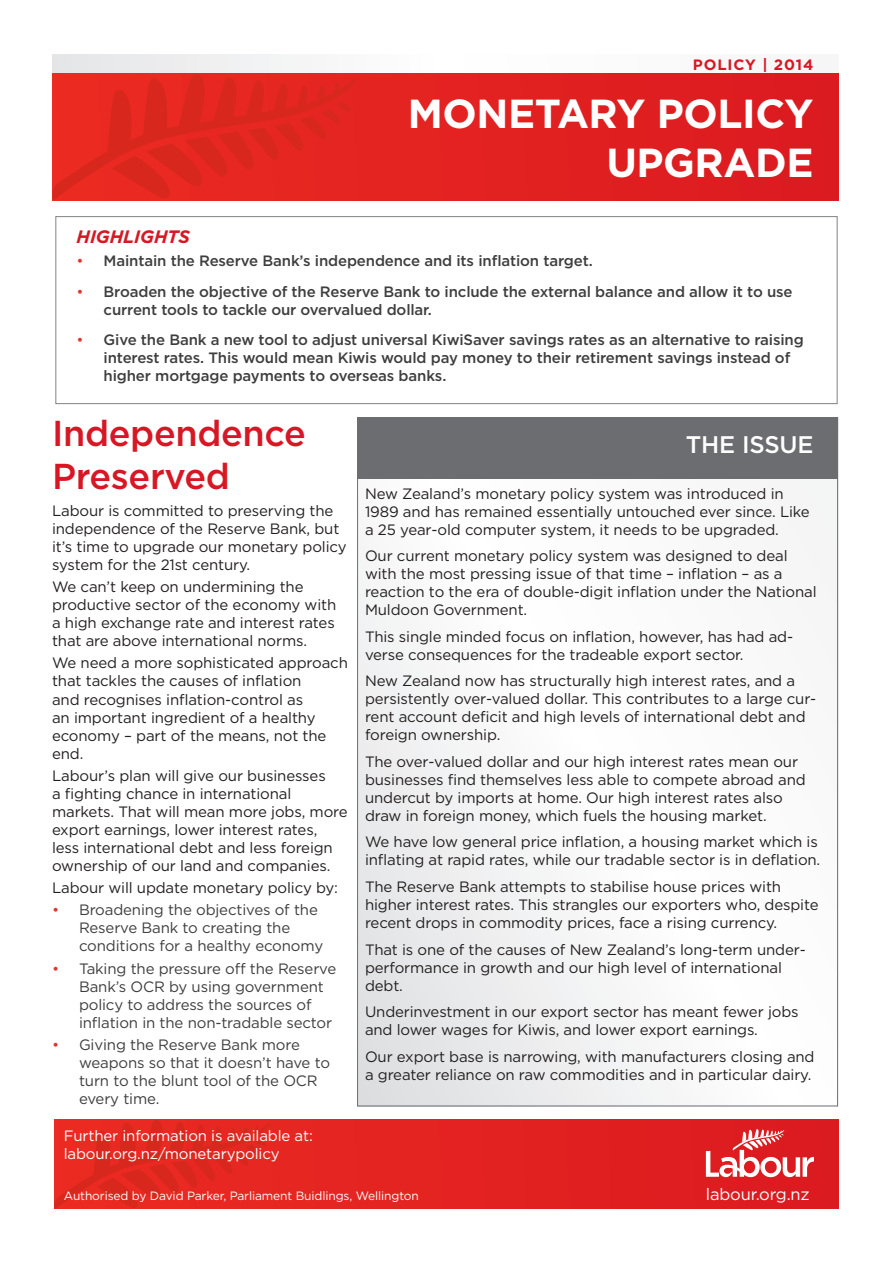
<style>
.page{position:relative;width:893px;height:1263px;background:#fff}
.page>*{position:absolute;margin:0;border:0;box-sizing:border-box;transform-origin:0 0}
.t1{font:700 40.5px/48.6px "Gotham";letter-spacing:-.01em;color:#fff;text-align:right}
.t2{font:500 36px/43.2px "Gotham";letter-spacing:-.01em;color:#d71824}
.t3{font:500 24px "Gotham";letter-spacing:-.01em;color:#fff}
.t4{font:italic 700 18px "Gotham";letter-spacing:-.01em;color:#d71824}
.t5{font:16.5px "Gotham";letter-spacing:-.01em;color:#fff}
.t6{font:15px/18px "Gotham";letter-spacing:-.01em;color:#231f20}
.Bulleted_list{font:500 15px/18px "Gotham";letter-spacing:-.01em;color:#3e3e3f}
.Bulleted_list-2{font:15px/18px "Gotham";letter-spacing:-.01em;color:#3e3e3f}
.t7{font:15px "Gotham";letter-spacing:-.01em;color:#fff}
.t8{font:700 15px "Gotham";letter-spacing:.06em;color:#d71824}
.t9{font:12px "Gotham";letter-spacing:-.01em;color:#fff}
.s1{font-weight:400;color:#db392f}
.s2{color:#db392f}
</style>
<div class="page">
<div style="left:54px;top:1119px;width:785px;height:90px;background:#e22421"></div>
<svg style="left:706px;top:1129px;width:108px;height:48px"></svg>
<svg style="left:357px;top:417px;width:482px;height:689px"></svg>
<div style="left:52px;top:54px;width:787px;height:65px;background:linear-gradient(to right,#edeeef,#fff)"></div>
<div style="left:52px;top:74px;width:787px;height:127px;background:#e12220"></div>
<svg style="left:52px;top:74px;width:53px;height:126px"></svg>
<div style="left:55px;top:216px;width:782px;height:188px;border:1px solid #808285"></div>
<div style="left:357px;top:417px;width:481px;height:62px;background:#6c6d70"></div>
<p class="t8" style="left:693px;top:54px;width:122px">POLICY | 2014</p>
<p class="t4" style="left:77px;top:225px;width:115px">HIGHLIGHTS</p>
<p class="t1" style="left:408px;top:89px;width:407px">MONETARY POLICY<br>UPGRADE</p>
<p class="Bulleted_list" style="left:77px;top:251px;width:518px"><span class="s1">•</span> Maintain the Reserve Bank’s independence and its inflation target.</p>
<p class="Bulleted_list" style="left:104px;top:282px;width:690px;text-indent:-27px"><span class="s1">•</span> Broaden the objective of the Reserve Bank to include the external balance and allow it to use current tools to tackle our overvalued dollar.</p>
<p class="Bulleted_list" style="left:104px;top:331px;width:702px;text-indent:-27px"><span class="s1">•</span> Give the Bank a new tool to adjust universal KiwiSaver savings rates as an alternative to raising interest rates. This would mean Kiwis would pay money to their retirement savings instead of higher mortgage payments to overseas banks.</p>
<p class="t2" style="left:52px;top:411px;width:255px">Independence<br>Preserved</p>
<p class="t6" style="left:52px;top:501px;width:296px">Labour is committed to preserving the independence of the Reserve Bank, but it’s time to upgrade our monetary policy system for the 21st century.</p>
<p class="t6" style="left:52px;top:578px;width:286px">We can’t keep on undermining the productive sector of the economy with a high exchange rate and interest rates that are above international norms.</p>
<p class="t6" style="left:52px;top:654px;width:297px">We need a more sophisticated approach that tackles the causes of inflation<br>and recognises inflation-control as<br>an important ingredient of a healthy economy – part of the means, not the end.</p>
<p class="t6" style="left:52px;top:766px;width:297px">Labour’s plan will give our businesses<br>a fighting chance in international markets. That will mean more jobs, more export earnings, lower interest rates, less international debt and less foreign ownership of our land and companies.</p>
<p class="t6" style="left:52px;top:878px;width:288px">Labour will update monetary policy by:</p>
<p class="Bulleted_list-2" style="left:79px;top:901px;width:246px;text-indent:-27px"><span class="s2">•</span> Broadening the objectives of the<br>Reserve Bank to creating the conditions for a healthy economy</p>
<p class="Bulleted_list-2" style="left:79px;top:959px;width:259px;text-indent:-27px"><span class="s2">•</span> Taking the pressure off the Reserve Bank’s OCR by using government policy to address the sources of inflation in the non-tradable sector</p>
<p class="Bulleted_list-2" style="left:79px;top:1035px;width:253px;text-indent:-27px"><span class="s2">•</span> Giving the Reserve Bank more weapons so that it doesn’t have to turn to the blunt tool of the OCR every time.</p>
<p class="t3" style="left:686px;top:429px;width:129px">THE ISSUE</p>
<p class="t6" style="left:365px;top:484px;width:446px">New Zealand’s monetary policy system was introduced in<br>1989 and has remained essentially untouched ever since. Like a 25 year-old computer system, it needs to be upgraded.</p>
<p class="t6" style="left:365px;top:547px;width:453px">Our current monetary policy system was designed to deal with the most pressing issue of that time – inflation – as a reaction to the era of double-digit inflation under the National Muldoon Government.</p>
<p class="t6" style="left:365px;top:627px;width:430px">This single minded focus on inflation, however, has had ad&shy;verse consequences for the tradeable export sector.</p>
<p class="t6" style="left:365px;top:672px;width:453px">New Zealand now has structurally high interest rates, and a persistently over-valued dollar. This contributes to a large cur&shy;rent account deficit and high levels of international debt and foreign ownership.</p>
<p class="t6" style="left:365px;top:752px;width:442px">The over-valued dollar and our high interest rates mean our businesses find themselves less able to compete abroad and undercut by imports at home. Our high interest rates also draw in foreign money, which fuels the housing market.</p>
<p class="t6" style="left:365px;top:833px;width:457px">We have low general price inflation, a housing market which is inflating at rapid rates, while our tradable sector is in deflation.</p>
<p class="t6" style="left:365px;top:877px;width:455px">The Reserve Bank attempts to stabilise house prices with higher interest rates. This strangles our exporters who, despite recent drops in commodity prices, face a rising currency.</p>
<p class="t6" style="left:365px;top:940px;width:442px">That is one of the causes of New Zealand’s long-term under&shy;performance in growth and our high level of international debt.</p>
<p class="t6" style="left:365px;top:1002px;width:435px">Underinvestment in our export sector has meant fewer jobs and lower wages for Kiwis, and lower export earnings.</p>
<p class="t6" style="left:365px;top:1047px;width:451px">Our export base is narrowing, with manufacturers closing and a greater reliance on raw commodities and in particular dairy.</p>
<p class="t7" style="left:64px;top:1126px;width:251px">Further information is available at:</p>
<p class="t7" style="left:64px;top:1144px;width:217px">labour.org.nz/monetarypolicy</p>
<p class="t9" style="left:64px;top:1188px;width:357px">Authorised by David Parker, Parliament Buidlings, Wellington</p>
<p class="t5" style="left:706px;top:1184px;width:105px">labour.org.nz</p>
</div>
